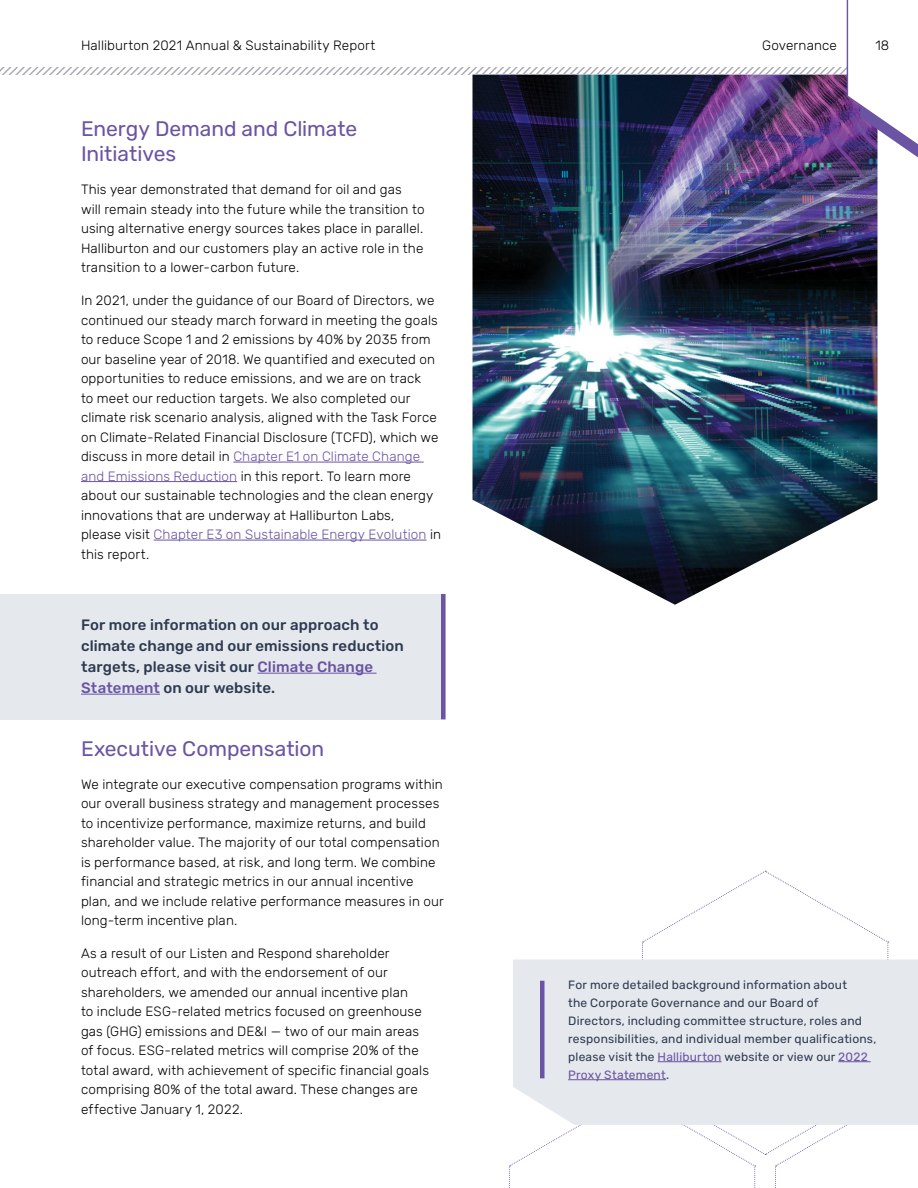
<style>
.page{position:relative;width:918px;height:1188px;background:#fff}
.page>*{position:absolute;margin:0;border:0;box-sizing:border-box;transform-origin:0 0}
.t1{font:21px/25.2px "Rubik";letter-spacing:-.005em;color:#6a54a3}
.t2{font:500 15px/21px "Rubik";letter-spacing:.01em;color:#2d3a51}
.t3{font:300 13.5px/19.5px "Rubik";letter-spacing:.01em;color:#000}
.t4{font:12px/18px "Rubik";letter-spacing:.015em;color:#2d3a51}
.s1{color:#6a54a3}
</style>
<div class="page">
<img style="left:472px;top:157px;width:406px;height:448px">
<svg style="left:0;top:0;width:918px;height:157px"></svg>
<hr style="left:233px;top:462px;width:191px;height:1px;background:#6a54a3">
<hr style="left:81px;top:481px;width:156px;height:1px;background:#6a54a3">
<hr style="left:154px;top:540px;width:273px;height:1px;background:#6a54a3">
<svg style="left:509px;top:871px;width:381px;height:317px"></svg>
<div style="left:0;top:594px;width:446px;height:125px;background:#e5e8ec"></div>
<hr style="left:258px;top:673px;width:119px;height:1px;background:#6a54a3">
<hr style="left:81px;top:694px;width:79px;height:1px;background:#6a54a3">
<div style="left:441px;top:594px;width:5px;height:125px;background:#6a54a3"></div>
<div style="left:513px;top:959px;width:405px;height:166px;background:#e5e8ec"></div>
<hr style="left:658px;top:1061px;width:64px;height:1px;background:#6a54a3">
<hr style="left:838px;top:1061px;width:33px;height:1px;background:#6a54a3">
<hr style="left:568px;top:1079px;width:98px;height:1px;background:#6a54a3">
<hr style="left:540px;top:981px;width:4px;height:97px;background:#6a54a3">
<p class="t3" style="left:81px;top:36px;width:296px">Halliburton 2021 Annual &amp; Sustainability Report</p>
<p class="t3" style="left:762px;top:36px;width:76px">Governance</p>
<p class="t3" style="left:875px;top:36px;width:15px">18</p>
<h1 class="t1" style="left:81px;top:117px;width:278px">Energy Demand and Climate<br>Initiatives</h1>
<p class="t3" style="left:81px;top:180px;width:345px">This year demonstrated that demand for oil and gas will remain steady into the future while the transition to using alternative energy sources takes place in parallel.<br>Halliburton and our customers play an active role in the transition to a lower-carbon future.</p>
<p class="t3" style="left:81px;top:291px;width:362px">In 2021, under the guidance of our Board of Directors, we continued our steady march forward in meeting the goals to reduce Scope 1 and 2 emissions by 40% by 2035 from our baseline year of 2018. We quantified and executed on opportunities to reduce emissions, and we are on track<br>to meet our reduction targets. We also completed our climate risk scenario analysis, aligned with the Task Force on Climate-Related Financial Disclosure (TCFD), which we discuss in more detail in <span class="s1">Chapter E1 on Climate Change and Emissions Reduction</span> in this report. To learn more about our sustainable technologies and the clean energy innovations that are underway at Halliburton Labs,<br>please visit <span class="s1">Chapter E3 on Sustainable Energy Evolution</span> in this report.</p>
<p class="t2" style="left:81px;top:615px;width:324px">For more information on our approach to climate change and our emissions reduction targets, please visit our <span class="s1">Climate Change Statement</span> on our website.</p>
<h1 class="t1" style="left:81px;top:736px;width:245px">Executive Compensation</h1>
<p class="t3" style="left:81px;top:774px;width:364px">We integrate our executive compensation programs within our overall business strategy and management processes to incentivize performance, maximize returns, and build shareholder value. The majority of our total compensation is performance based, at risk, and long term. We combine financial and strategic metrics in our annual incentive plan, and we include relative performance measures in our long-term incentive plan.</p>
<p class="t3" style="left:81px;top:944px;width:350px">As a result of our Listen and Respond shareholder outreach effort, and with the endorsement of our shareholders, we amended our annual incentive plan<br>to include ESG-related metrics focused on greenhouse gas (GHG) emissions and DE&amp;I — two of our main areas of focus. ESG-related metrics will comprise 20% of the total award, with achievement of specific financial goals comprising 80% of the total award. These changes are effective January 1, 2022.</p>
<p class="t4" style="left:568px;top:976px;width:310px">For more detailed background information about<br>the Corporate Governance and our Board of Directors, including committee structure, roles and responsibilities, and individual member qualifications, please visit the <span class="s1">Halliburton</span> website or view our <span class="s1">2022<br>Proxy Statement</span>.</p>
</div>
